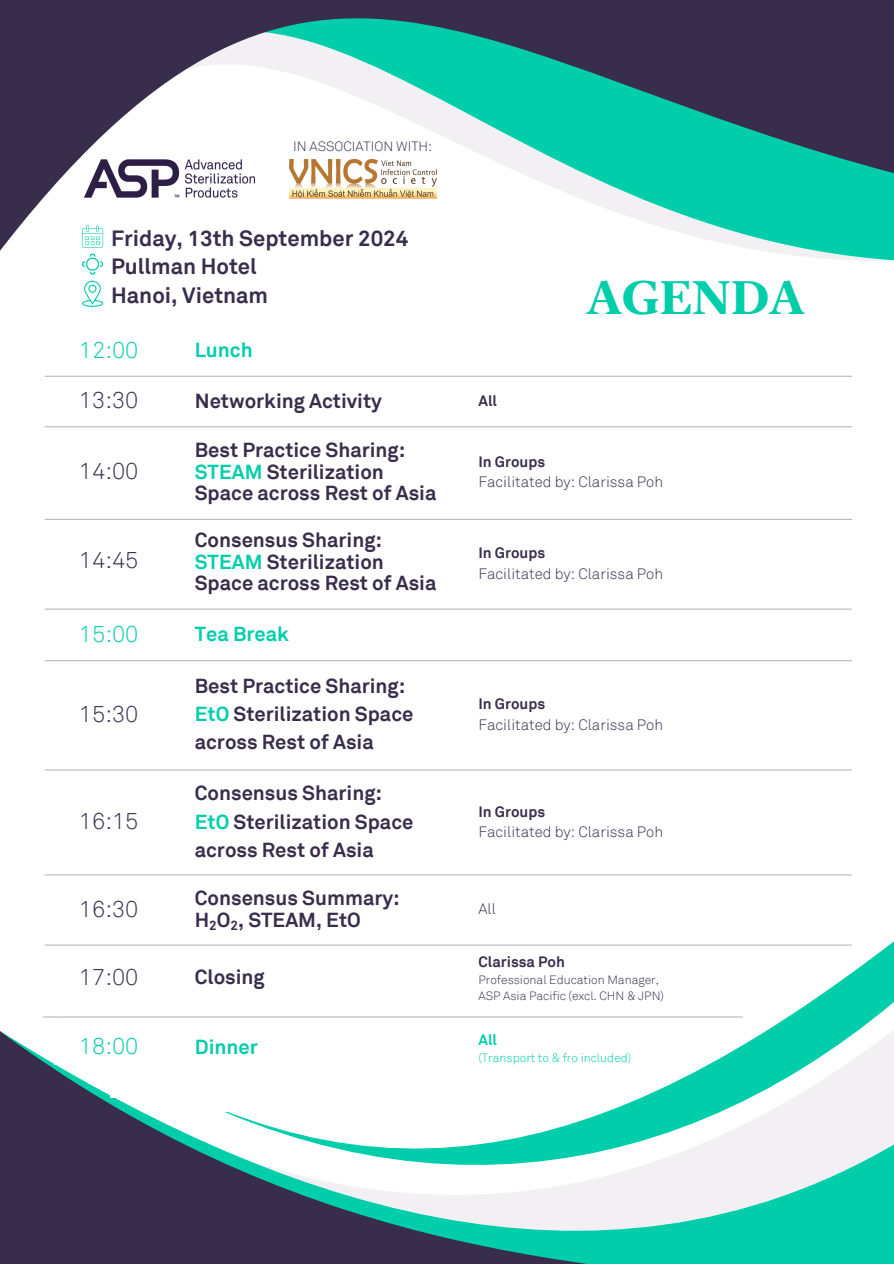
<style>
.page{position:relative;width:894px;height:1264px;background:#fff}
.page>*{position:absolute;margin:0;border:0;box-sizing:border-box;transform-origin:0 0}
.t1{font:700 46.8px "INDEPENDENT Text";color:#00ceab}
.t2{font:300 23.25px "Akkurat";color:#392d4c}
.t3{font:300 23.25px "Akkurat";color:#00ceab}
.t4{font:700 22.05px/28.3px "Akkurat";color:#392d4c}
.t5{font:700 20.25px/21.3px "Akkurat";color:#392d4c}
.t6{font:700 20.25px "Akkurat";color:#00ceab}
.t7{font:300 15px/20.2px "Akkurat";color:#392d4c}
.t8{font:700 15px "Akkurat";color:#392d4c}
.t9{font:700 15px "Akkurat";color:#00ceab}
.t10{font:300 13.5px "Akkurat";color:#392d4c}
.t11{font:300 12px "Akkurat";color:#392d4c}
.t12{font:300 12px "Akkurat";color:#00ceab}
.s1{color:#00ceab}
.s2{font-weight:700}
</style>
<div class="page">
<svg style="left:0;top:0;width:893px;height:261px"></svg>
<svg style="left:0;top:1031px;width:893px;height:232px;background:#2a646e"></svg>
<svg style="left:56px;top:942px;width:837px;height:290px"></svg>
<hr style="left:45px;top:944px;width:806px;height:1px;background:#392d4c">
<div style="left:54px;top:1020px;width:359px;height:44px;background:#fff"></div>
<hr style="left:43px;top:1016px;width:699px;height:1px;background:#392d4c">
<div style="left:110px;top:1064px;width:377px;height:33px;background:#fff"></div>
<div style="left:179px;top:1096px;width:174px;height:15px;background:#fff"></div>
<hr style="left:45px;top:519px;width:806px;height:1px;background:#392d4c">
<hr style="left:45px;top:660px;width:806px;height:1px;background:#392d4c">
<hr style="left:45px;top:426px;width:806px;height:1px;background:#392d4c">
<hr style="left:45px;top:608px;width:806px;height:1px;background:#392d4c">
<hr style="left:45px;top:874px;width:806px;height:1px;background:#392d4c">
<hr style="left:45px;top:769px;width:806px;height:1px;background:#392d4c">
<img style="left:82px;top:158px;width:172px;height:41px">
<img style="left:289px;top:160px;width:147px;height:38px">
<hr style="left:45px;top:376px;width:806px;height:1px;background:#392d4c">
<svg style="left:82px;top:225px;width:21px;height:81px"></svg>
<h2 class="t10" style="left:293px;top:137px;width:140px">IN ASSOCIATION WITH:</h2>
<p class="t4" style="left:111px;top:223px;width:299px">Friday, 13th September 2024<br>Pullman Hotel<br>Hanoi, Vietnam</p>
<h3 class="t3" style="left:79px;top:335px;width:61px">12:00</h3>
<h4 class="t6" style="left:195px;top:337px;width:59px">Lunch</h4>
<h2 class="t2" style="left:79px;top:385px;width:61px">13:30</h2>
<h3 class="t5" style="left:195px;top:389px;width:189px">Networking Activity</h3>
<p class="t2" style="left:79px;top:456px;width:61px">14:00</p>
<p class="t2" style="left:79px;top:545px;width:61px">14:45</p>
<p class="t5" style="left:195px;top:439px;width:243px">Best Practice Sharing:<br><span class="s1">STEAM</span> Sterilization<br>Space across Rest of Asia</p>
<h3 class="t5" style="left:195px;top:529px;width:243px">Consensus Sharing:<br><span class="s1">STEAM</span> Sterilization<br>Space across Rest of Asia</h3>
<h3 class="t3" style="left:79px;top:619px;width:61px">15:00</h3>
<h2 class="t6" style="left:195px;top:621px;width:96px">Tea Break</h2>
<h2 class="t2" style="left:79px;top:699px;width:61px">15:30</h2>
<h4 class="t2" style="left:79px;top:806px;width:61px">16:15</h4>
<h1 class="t5" style="left:195px;top:671px;width:220px;line-height:28.2px">Best Practice Sharing:<br><span class="s1">EtO</span> Sterilization Space across Rest of Asia</h1>
<h2 class="t5" style="left:195px;top:778px;width:220px;line-height:28.2px">Consensus Sharing:<br><span class="s1">EtO</span> Sterilization Space across Rest of Asia</h2>
<h4 class="t2" style="left:79px;top:894px;width:61px">16:30</h4>
<h2 class="t5" style="left:195px;top:887px;width:206px">Consensus Summary:<br>H<sub>2</sub>O<sub>2</sub>, STEAM, EtO</h2>
<h4 class="t2" style="left:79px;top:962px;width:61px">17:00</h4>
<h2 class="t5" style="left:195px;top:966px;width:71px">Closing</h2>
<p class="t8" style="left:478px;top:391px;width:20px">All</p>
<p class="t1" style="left:586px;top:270px;width:219px">AGENDA</p>
<h4 class="t7" style="left:478px;top:451px;width:186px"><span class="s2">In Groups<br></span>Facilitated by: Clarissa Poh</h4>
<h2 class="t7" style="left:478px;top:542px;width:186px"><span class="s2">In Groups<br></span>Facilitated by: Clarissa Poh</h2>
<h3 class="t7" style="left:478px;top:693px;width:186px"><span class="s2">In Groups<br></span>Facilitated by: Clarissa Poh</h3>
<h4 class="t7" style="left:478px;top:801px;width:186px"><span class="s2">In Groups<br></span>Facilitated by: Clarissa Poh</h4>
<h3 class="t7" style="left:478px;top:898px;width:19px">All</h3>
<h3 class="t8" style="left:478px;top:952px;width:88px">Clarissa Poh</h3>
<h2 class="t11" style="left:478px;top:972px;width:182px">Professional Education Manager,</h2>
<h3 class="t11" style="left:478px;top:988px;width:187px">ASP Asia Pacific (excl. CHN &amp; JPN)</h3>
<h2 class="t3" style="left:79px;top:1031px;width:61px">18:00</h2>
<h3 class="t6" style="left:195px;top:1034px;width:64px">Dinner</h3>
<p class="t9" style="left:478px;top:1029px;width:20px">All</p>
<p class="t12" style="left:478px;top:1049px;width:154px">(Transport to &amp; fro included)</p>
</div>
